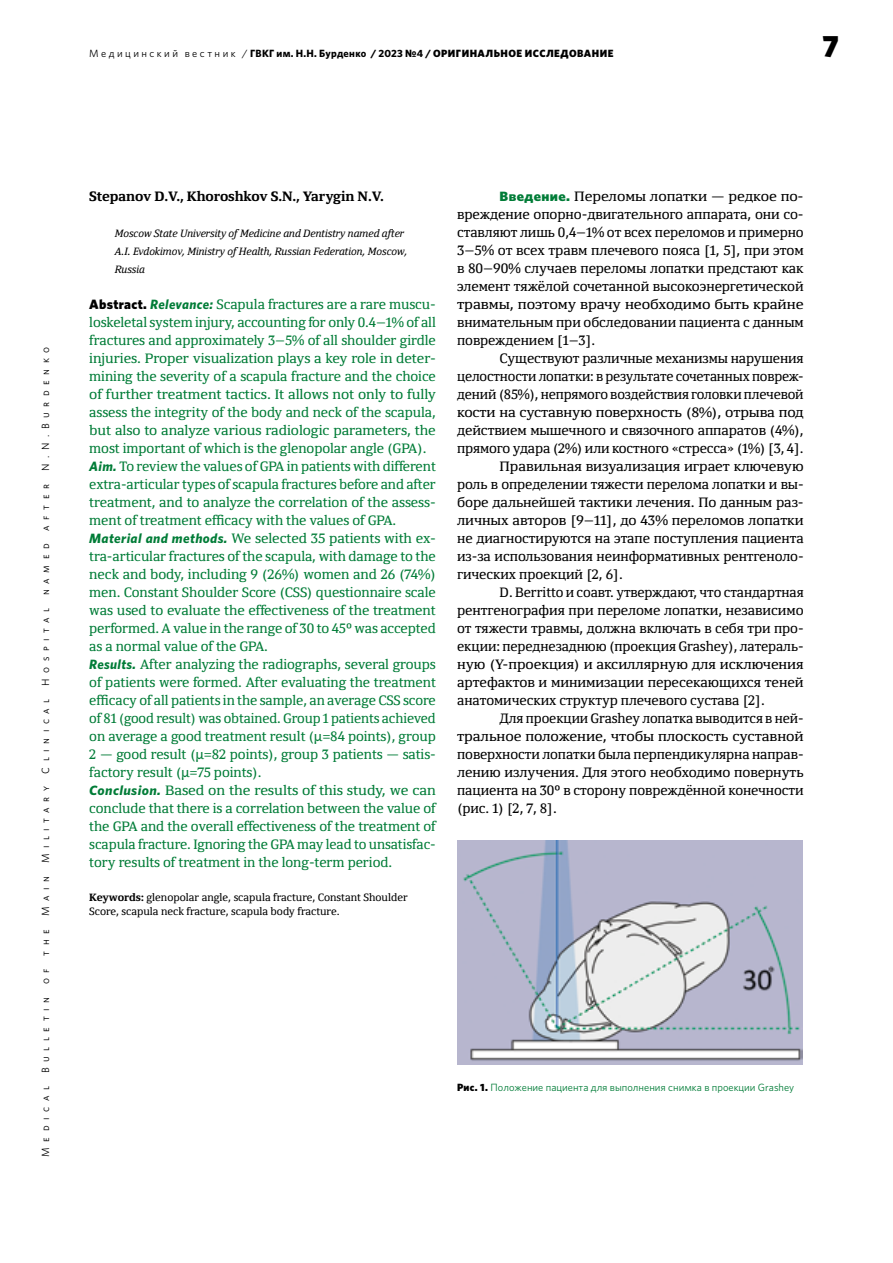
<style>
.page{position:relative;width:893px;height:1263px;background:#fff}
.page>*{position:absolute;margin:0;border:0;box-sizing:border-box;transform-origin:0 0}
.t1{font:900 30.9px "Whitney";color:#000}
.t2{font:13.5px/18px "Yefimov Serif";letter-spacing:-.005em;color:#007c37}
.t3{font:13.5px "Yefimov Serif";letter-spacing:-.005em;color:#000}
.t4{font:13.5px/18px "Yefimov Serif";letter-spacing:-.005em;color:#000;text-align:justify;scale:1.07 1}
.t5{font:13.5px "Yefimov Serif";letter-spacing:-.005em;color:#000;scale:1.05 1}
.t6{font:13.5px "Yefimov Serif";letter-spacing:-.005em;color:#000;scale:1.06 1}
.t7{font:13.5px "Yefimov Serif";letter-spacing:-.005em;color:#000;scale:1.04 1}
.t8{font:13.5px "Yefimov Serif";letter-spacing:-.005em;color:#000;scale:1.08 1}
.t9{font:700 13.5px "Yefimov Serif";letter-spacing:-.005em;color:#000}
.t10{font:italic 10.5px/18px "Yefimov Serif";letter-spacing:-.005em;color:#000}
.t11{font:10.5px/13.5px "Yefimov Serif";color:#000}
.t12{font:10.5px "Whitney";letter-spacing:.53em;color:#000}
.t13{font:700 10.5px "Whitney";letter-spacing:.025em;color:#000}
.t14{font:10.5px "Whitney";color:#007c37}
.s1{font-weight:400}
.s2{font-weight:900}
.s3{font-family:"Whitney";font-weight:900;color:#000}
.s4{font-family:"Whitney";font-weight:700;font-style:italic}
.s5{font-weight:700}
.s6{font-family:"Whitney";font-weight:900;color:#007c37}
.s7{font-weight:900;color:#000}
</style>
<div class="page">
<img style="left:457px;top:840px;width:345px;height:225px">
<p class="t13" style="left:89px;top:46px;width:526px"><span class="s1">М е д и ц и н с к и й в е с т н и к /</span> ГВКГ им. Н.Н. Бурденко / 2023 №4 / <span class="s2">ОРИГИНАЛЬНОЕ ИССЛЕДОВАНИЕ</span></p>
<h1 class="t1" style="left:822px;top:25px;width:18px">7</h1>
<p class="t12" style="left:39px;top:1157px;width:811px;rotate:-90deg">Medical Bulletin of the Main Military Clinical Hospital named after N.N.Burdenko</p>
<p class="t9" style="left:89px;top:187px;width:296px">Stepanov D.V., Khoroshkov S.N., Yarygin N.V.</p>
<p class="t10" style="left:115px;top:224px;width:294px">Moscow State University of Medicine and Dentistry named after<br>A.I. Evdokimov, Ministry of Health, Russian Federation, Moscow,<br>Russia</p>
<p class="t2" style="left:89px;top:295px;width:348px"><span class="s3">Abstract.</span> <span class="s4">Relevance:</span> Scapula fractures are a rare muscu&shy;loskeletal system injury, accounting for only 0.4–1% of all fractures and approximately 3–5% of all shoulder girdle injuries. Proper visualization plays a key role in deter&shy;mining the severity of a scapula fracture and the choice of further treatment tactics. It allows not only to fully assess the integrity of the body and neck of the scapula, but also to analyze various radiologic parameters, the most important of which is the glenopolar angle (GPA).<br><span class="s4">Aim.</span> To review the values of GPA in patients with different extra-articular types of scapula fractures before and after treatment, and to analyze the correlation of the assess&shy;ment of treatment efficacy with the values of GPA.<br><span class="s4">Material and methods.</span> We selected 35 patients with ex&shy;tra-articular fractures of the scapula, with damage to the neck and body, including 9 (26%) women and 26 (74%) men. Constant Shoulder Score (CSS) questionnaire scale was used to evaluate the effectiveness of the treatment performed. A value in the range of 30 to 45º was accepted as a normal value of the GPA.<br><span class="s4">Results.</span> After analyzing the radiographs, several groups of patients were formed. After evaluating the treatment efficacy of all patients in the sample, an average CSS score of 81 (good result) was obtained. Group 1 patients achieved on average a good treatment result (µ=84 points), group 2 — good result (µ=82 points), group 3 patients — satis&shy;factory result (µ=75 points).<br><span class="s4">Conclusion.</span> Based on the results of this study, we can conclude that there is a correlation between the value of the GPA and the overall effectiveness of the treatment of scapula fracture. Ignoring the GPA may lead to unsatisfac&shy;tory results of treatment in the long-term period.</p>
<p class="t11" style="left:89px;top:891px;width:320px"><span class="s5">Keywords:</span> glenopolar angle, scapula fracture, Constant Shoulder<br>Score, scapula neck fracture, scapula body fracture.</p>
<p class="t4" style="left:457px;top:187px;width:325px;text-indent:43px"><span class="s6">Введение.</span> Переломы лопатки — редкое по&shy;вреждение опорно-двигательного аппарата, они со&shy;ставляют лишь 0,4–1% от всех переломов и примерно 3–5% от всех травм плечевого пояса [1, 5], при этом в 80–90% случаев переломы лопатки предстают как элемент тяжёлой сочетанной высокоэнергетической травмы, поэтому врачу необходимо быть крайне внимательным при обследовании пациента с данным повреждением [1–3].</p>
<p class="t3" style="left:500px;top:349px;width:306px">Существуют различные механизмы нарушения</p>
<p class="t3" style="left:457px;top:367px;width:348px">целостности лопатки: в результате сочетанных повреж-</p>
<p class="t3" style="left:457px;top:385px;width:348px">дений (85%), непрямого воздействия головки плечевой</p>
<p class="t6" style="left:457px;top:403px;width:328px">кости на суставную поверхность (8%), отрыва под</p>
<p class="t3" style="left:457px;top:421px;width:348px">действием мышечного и связочного аппаратов (4%),</p>
<p class="t3" style="left:457px;top:439px;width:348px">прямого удара (2%) или костного «стресса» (1%) [3, 4].</p>
<p class="t5" style="left:500px;top:457px;width:291px">Правильная визуализация играет ключевую</p>
<p class="t3" style="left:457px;top:475px;width:348px">роль в определении тяжести перелома лопатки и вы-</p>
<p class="t3" style="left:457px;top:493px;width:348px">боре дальнейшей тактики лечения. По данным раз-</p>
<p class="t7" style="left:457px;top:511px;width:335px">личных авторов [9–11], до 43% переломов лопатки</p>
<p class="t3" style="left:457px;top:529px;width:348px">не диагностируются на этапе поступления пациента</p>
<p class="t3" style="left:457px;top:547px;width:348px">из-за использования неинформативных рентгеноло-</p>
<p class="t3" style="left:457px;top:565px;width:167px">гических проекций [2, 6].</p>
<p class="t3" style="left:500px;top:583px;width:306px">D. Berritto и соавт. утверждают, что стандартная</p>
<p class="t3" style="left:457px;top:601px;width:348px">рентгенография при переломе лопатки, независимо</p>
<p class="t3" style="left:457px;top:619px;width:348px">от тяжести травмы, должна включать в себя три про-</p>
<p class="t3" style="left:457px;top:637px;width:348px">екции: переднезаднюю (проекция Grashey), латераль-</p>
<p class="t5" style="left:457px;top:655px;width:332px">ную (Y-проекция) и аксиллярную для исключения</p>
<p class="t3" style="left:457px;top:673px;width:348px">артефактов и минимизации пересекающихся теней</p>
<p class="t3" style="left:457px;top:691px;width:309px">анатомических структур плечевого сустава [2].</p>
<p class="t3" style="left:500px;top:709px;width:306px">Для проекции Grashey лопатка выводится в ней-</p>
<p class="t8" style="left:457px;top:727px;width:322px">тральное положение, чтобы плоскость суставной</p>
<p class="t3" style="left:457px;top:745px;width:348px">поверхности лопатки была перпендикулярна направ-</p>
<p class="t3" style="left:457px;top:763px;width:348px">лению излучения. Для этого необходимо повернуть</p>
<p class="t3" style="left:457px;top:781px;width:348px">пациента на 30º в сторону повреждённой конечности</p>
<p class="t3" style="left:457px;top:799px;width:101px">(рис. 1) [2, 7, 8].</p>
<p class="t14" style="left:457px;top:1080px;width:339px"><span class="s7">Рис. 1.</span> Положение пациента для выполнения снимка в проекции Grashey</p>
</div>
